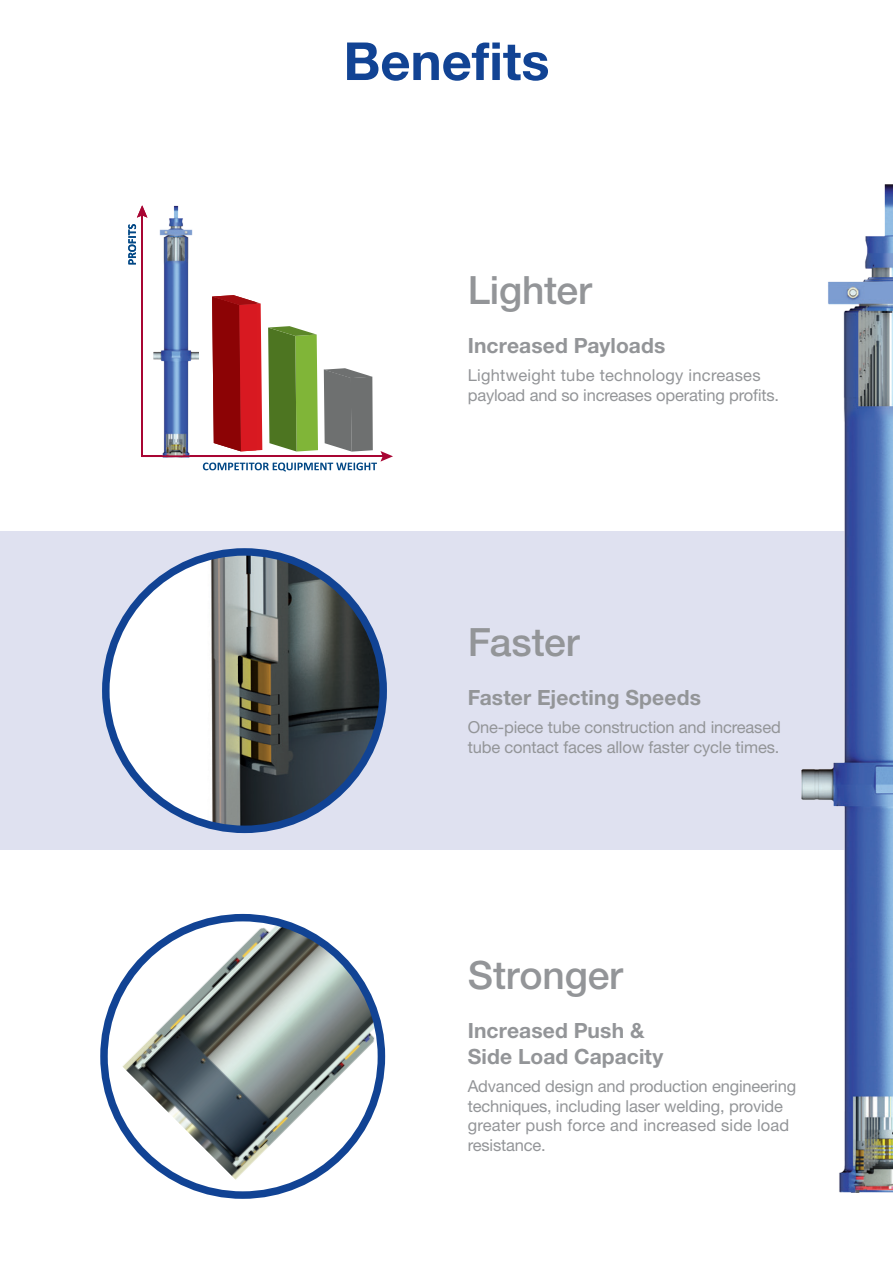
<style>
.page{position:relative;width:893px;height:1263px;background:#fff}
.page>*{position:absolute;margin:0;border:0;box-sizing:border-box;transform-origin:0 0}
.Subheadline_16pt_JOS{font:700 52.5px "Helvetica Neue LT Pro";color:#114394}
.Subheadline_22pt_Pan{font:500 39px "Helvetica Neue LT Pro";letter-spacing:-.005em;color:#939598}
.Copy_9pt{font:700 21px/25.2px "Helvetica Neue LT Pro";letter-spacing:.005em;color:#939598}
.Copy_9pt-2{font:16.5px/19.8px "Helvetica Neue LT Pro";letter-spacing:-.01em;color:#939598}
.Copy_9pt-3{font:16.5px "Helvetica Neue LT Pro";letter-spacing:.01em;color:#939598}
</style>
<div class="page">
<div style="left:0;top:531px;width:893px;height:319px;background:#dfe1f0"></div>
<img style="left:106px;top:552px;width:277px;height:277px;border-radius:139px">
<div style="left:102px;top:548px;width:285px;height:285px;border:8px solid #114394;border-radius:50%"></div>
<img style="left:153px;top:206px;width:46px;height:252px">
<img style="left:143px;top:456px;width:60px;height:1px">
<img style="left:141px;top:218px;width:2px;height:239px">
<svg style="left:137px;top:205px;width:10px;height:13px"></svg>
<svg style="left:128px;top:224px;width:8px;height:40px"></svg>
<svg style="left:203px;top:302px;width:190px;height:170px"></svg>
<div style="left:241px;top:305px;width:15px;height:146px;background:#d81921"></div>
<img style="left:212px;top:305px;width:29px;height:146px">
<img style="left:212px;top:295px;width:44px;height:10px">
<img style="left:104px;top:918px;width:277px;height:277px">
<div style="left:100px;top:914px;width:285px;height:285px;border:8px solid #114394;border-radius:50%"></div>
<img style="left:801px;top:184px;width:92px;height:1008px">
<p class="Subheadline_16pt_JOS" style="left:343px;top:28px;width:208px">Benefits</p>
<p class="Subheadline_22pt_Pan" style="left:468px;top:266px;width:126px">Lighter</p>
<p class="Copy_9pt" style="left:468px;top:332px;width:199px">Increased Payloads</p>
<p class="Copy_9pt-2" style="left:468px;top:365px;width:313px">Lightweight tube technology increases payload and so increases operating profits.</p>
<p class="Subheadline_22pt_Pan" style="left:468px;top:619px;width:113px">Faster</p>
<p class="Copy_9pt" style="left:468px;top:684px;width:235px">Faster Ejecting Speeds</p>
<p class="Copy_9pt-2" style="left:468px;top:717px;width:315px">One-piece tube construction and increased tube contact faces allow faster cycle times.</p>
<p class="Subheadline_22pt_Pan" style="left:468px;top:952px;width:157px">Stronger</p>
<p class="Copy_9pt" style="left:468px;top:1018px;width:197px">Increased Push &amp;<br>Side Load Capacity</p>
<p class="Copy_9pt-2" style="left:468px;top:1076px;width:330px">Advanced design and production engineering</p>
<p class="Copy_9pt-2" style="left:468px;top:1095px;width:317px">techniques, including laser welding, provide</p>
<p class="Copy_9pt-3" style="left:468px;top:1115px;width:323px">greater push force and increased side load</p>
<p class="Copy_9pt-2" style="left:468px;top:1135px;width:80px">resistance.</p>
</div>
